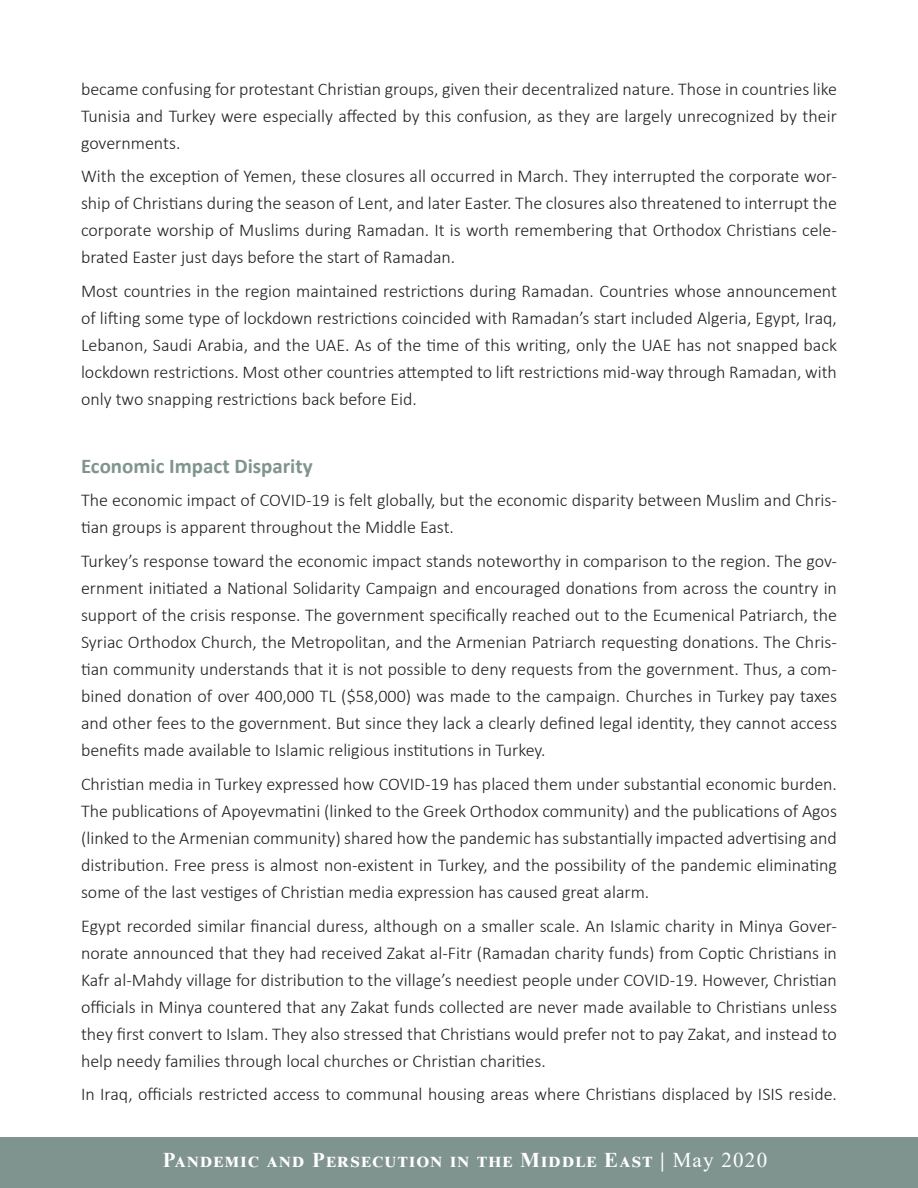
<style>
.page{position:relative;width:918px;height:1188px;background:#fff}
.page>*{position:absolute;margin:0;border:0;box-sizing:border-box;transform-origin:0 0}
.t1{font:700 21px "Times New Roman";letter-spacing:.06em;color:#fff}
.t2{font:700 21px "Calibri";color:#80948f}
.t3{font:300 18px/27px "Calibri";color:#231f20;text-align:justify}
.s1{font-weight:400}
</style>
<div class="page">
<div style="left:0;top:1138px;width:918px;height:50px;background:#80948f"></div>
<p class="t3" style="left:81px;top:75px;width:758px">became confusing for protestant Christian groups, given their decentralized nature. Those in countries like Tunisia and Turkey were especially affected by this confusion, as they are largely unrecognized by their governments.</p>
<p class="t3" style="left:81px;top:163px;width:758px">With the exception of Yemen, these closures all occurred in March. They interrupted the corporate wor&shy;ship of Christians during the season of Lent, and later Easter. The closures also threatened to interrupt the corporate worship of Muslims during Ramadan. It is worth remembering that Orthodox Christians cele&shy;brated Easter just days before the start of Ramadan.</p>
<p class="t3" style="left:81px;top:277px;width:758px">Most countries in the region maintained restrictions during Ramadan. Countries whose announcement of lifting some type of lockdown restrictions coincided with Ramadan’s start included Algeria, Egypt, Iraq, Lebanon, Saudi Arabia, and the UAE. As of the time of this writing, only the UAE has not snapped back lockdown restrictions. Most other countries attempted to lift restrictions mid-way through Ramadan, with only two snapping restrictions back before Eid.</p>
<p class="t2" style="left:81px;top:451px;width:233px">Economic Impact Disparity</p>
<p class="t3" style="left:81px;top:487px;width:757px">The economic impact of COVID-19 is felt globally, but the economic disparity between Muslim and Chris&shy;tian groups is apparent throughout the Middle East.</p>
<p class="t3" style="left:81px;top:547px;width:758px">Turkey’s response toward the economic impact stands noteworthy in comparison to the region. The gov&shy;ernment initiated a National Solidarity Campaign and encouraged donations from across the country in support of the crisis response. The government specifically reached out to the Ecumenical Patriarch, the Syriac Orthodox Church, the Metropolitan, and the Armenian Patriarch requesting donations. The Chris&shy;tian community understands that it is not possible to deny requests from the government. Thus, a com&shy;bined donation of over 400,000 TL ($58,000) was made to the campaign. Churches in Turkey pay taxes and other fees to the government. But since they lack a clearly defined legal identity, they cannot access benefits made available to Islamic religious institutions in Turkey.</p>
<p class="t3" style="left:81px;top:770px;width:758px">Christian media in Turkey expressed how COVID-19 has placed them under substantial economic burden.<br>The publications of Apoyevmatini (linked to the Greek Orthodox community) and the publications of Agos (linked to the Armenian community) shared how the pandemic has substantially impacted advertising and distribution. Free press is almost non-existent in Turkey, and the possibility of the pandemic eliminating some of the last vestiges of Christian media expression has caused great alarm.</p>
<p class="t3" style="left:81px;top:912px;width:758px">Egypt recorded similar financial duress, although on a smaller scale. An Islamic charity in Minya Gover&shy;norate announced that they had received Zakat al-Fitr (Ramadan charity funds) from Coptic Christians in Kafr al-Mahdy village for distribution to the village’s neediest people under COVID-19. However, Christian officials in Minya countered that any Zakat funds collected are never made available to Christians unless they first convert to Islam. They also stressed that Christians would prefer not to pay Zakat, and instead to help needy families through local churches or Christian charities.</p>
<p class="t3" style="left:81px;top:1081px;width:758px">In Iraq, officials restricted access to communal housing areas where Christians displaced by ISIS reside.</p>
<p class="t1" style="left:163px;top:1144px;width:606px">Pandemic and Persecution in the Middle East | <span class="s1">May 2020</span></p>
</div>
